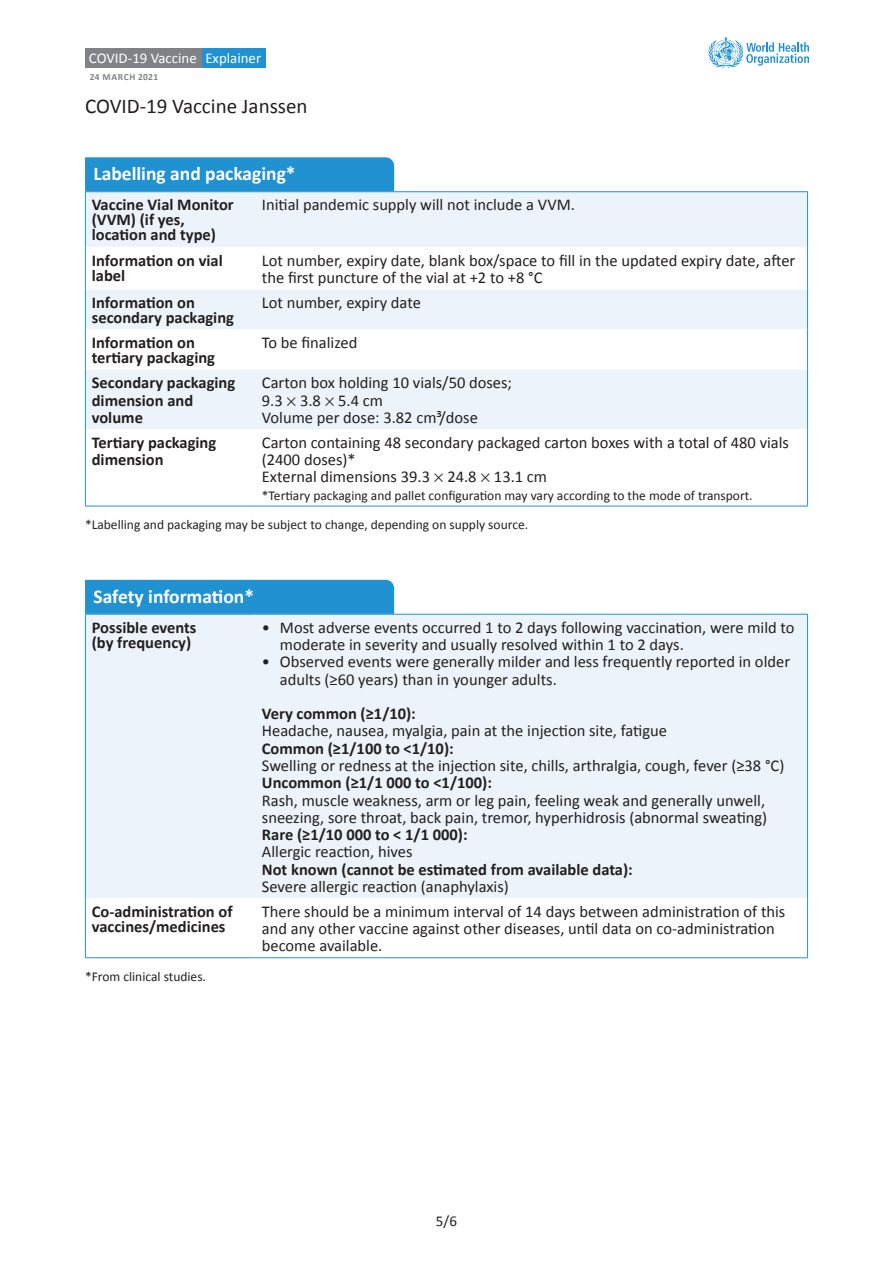
<style>
.page{position:relative;width:893px;height:1263px;background:#fff}
.page>*{position:absolute;margin:0;border:0;box-sizing:border-box;transform-origin:0 0}
.t1{font:21px "Calibri";color:#231f20}
.Table_text{font:700 19.5px "Calibri";color:#fff}
.Table_text-2{font:16.5px/17.2px "Calibri";color:#231f20}
.Table_text-3{font:700 16.5px/15px "Calibri";color:#231f20}
.Table_bullet_level_1{font:16.5px/17.2px "Calibri";color:#231f20}
.t2{font:15px "Calibri";color:#231f20}
.t3{font:14.85px "Calibri";color:#fff}
.Table_bullet_level_1-2{font:13.5px "Calibri";color:#231f20}
.Table_text-4{font:13.5px "Calibri";color:#231f20}
.t4{font:700 9.45px "Calibri";letter-spacing:.045em;color:#808285}
.s1{font-family:"Myriad Pro";font-stretch:condensed}
</style>
<div class="page">
<svg style="left:708px;top:37px;width:101px;height:31px"></svg>
<div style="left:86px;top:48px;width:121px;height:20px;background:#808285"></div>
<div style="left:202px;top:48px;width:63px;height:20px;background:#2192d1"></div>
<div style="left:85px;top:157px;width:309px;height:34px;background:#2192d1"></div>
<div style="left:86px;top:192px;width:721px;height:55px;background:#ecf3fa"></div>
<svg style="left:86px;top:289px;width:721px;height:217px"></svg>
<hr style="left:85px;top:192px;width:1px;height:55px;background:#2192d1">
<hr style="left:807px;top:192px;width:1px;height:55px;background:#2192d1">
<hr style="left:85px;top:247px;width:1px;height:42px;background:#2192d1">
<hr style="left:807px;top:247px;width:1px;height:42px;background:#2192d1">
<hr style="left:85px;top:289px;width:1px;height:40px;background:#2192d1">
<hr style="left:807px;top:289px;width:1px;height:40px;background:#2192d1">
<hr style="left:85px;top:329px;width:1px;height:40px;background:#2192d1">
<hr style="left:807px;top:329px;width:1px;height:40px;background:#2192d1">
<hr style="left:85px;top:369px;width:1px;height:60px;background:#2192d1">
<hr style="left:807px;top:369px;width:1px;height:60px;background:#2192d1">
<hr style="left:85px;top:429px;width:1px;height:77px;background:#2192d1">
<hr style="left:807px;top:429px;width:1px;height:77px;background:#2192d1">
<hr style="left:85px;top:191px;width:170px;height:1px;background:#2192d1">
<hr style="left:255px;top:191px;width:553px;height:1px;background:#2192d1">
<hr style="left:85px;top:506px;width:170px;height:1px;background:#2192d1">
<hr style="left:255px;top:506px;width:553px;height:1px;background:#2192d1">
<div style="left:85px;top:580px;width:309px;height:34px;background:#2192d1"></div>
<div style="left:86px;top:615px;width:721px;height:283px;background:#ecf3fa"></div>
<hr style="left:85px;top:614px;width:170px;height:1px;background:#2192d1">
<hr style="left:85px;top:615px;width:1px;height:283px;background:#2192d1">
<hr style="left:255px;top:614px;width:553px;height:1px;background:#2192d1">
<hr style="left:807px;top:615px;width:1px;height:283px;background:#2192d1">
<hr style="left:85px;top:898px;width:1px;height:59px;background:#2192d1">
<hr style="left:807px;top:898px;width:1px;height:59px;background:#2192d1">
<hr style="left:85px;top:957px;width:170px;height:1px;background:#2192d1">
<hr style="left:255px;top:957px;width:553px;height:1px;background:#2192d1">
<p class="t3" style="left:89px;top:48px;width:174px">COVID-19 Vaccine Explainer</p>
<p class="t1" style="left:85px;top:92px;width:224px">COVID-19 Vaccine Janssen</p>
<p class="t4" style="left:90px;top:70px;width:70px">24 MARCH 2021</p>
<p class="Table_text" style="left:94px;top:160px;width:204px">Labelling and packaging*</p>
<p class="Table_text-3" style="left:92px;top:197px;width:143px">Vaccine Vial Monitor (VVM) (if yes, location and type)</p>
<p class="Table_bullet_level_1" style="left:262px;top:196px;width:315px">Initial pandemic supply will not include a VVM.</p>
<p class="Table_text-3" style="left:92px;top:252px;width:132px">Information on vial label</p>
<p class="Table_text-2" style="left:262px;top:251px;width:535px">Lot number, expiry date, blank box/space to fill in the updated expiry date, after the first puncture of the vial at +2 to +8 °C</p>
<p class="Table_text-3" style="left:92px;top:294px;width:144px">Information on secondary packaging</p>
<p class="Table_text-2" style="left:262px;top:293px;width:161px">Lot number, expiry date</p>
<p class="Table_text-3" style="left:92px;top:335px;width:125px">Information on tertiary packaging</p>
<p class="Table_text-2" style="left:262px;top:334px;width:97px">To be finalized</p>
<p class="Table_text-3" style="left:92px;top:374px;width:145px;line-height:17.2px">Secondary packaging dimension and volume</p>
<p class="Table_text-2" style="left:262px;top:374px;width:252px">Carton box holding 10 vials/50 doses;</p>
<p class="Table_text-2" style="left:262px;top:391px;width:123px">9.3 <span class="s1">×</span> 3.8 <span class="s1">×</span> 5.4 cm</p>
<p class="Table_text-2" style="left:262px;top:408px;width:217px">Volume per dose: 3.82 cm³/dose</p>
<p class="Table_text-3" style="left:92px;top:433px;width:126px;line-height:17.2px">Tertiary packaging dimension</p>
<p class="Table_text-2" style="left:262px;top:433px;width:529px">Carton containing 48 secondary packaged carton boxes with a total of 480 vials (2400 doses)*</p>
<p class="Table_text-2" style="left:262px;top:468px;width:287px">External dimensions 39.3 <span class="s1">×</span> 24.8 <span class="s1">×</span> 13.1 cm</p>
<p class="Table_text-4" style="left:262px;top:486px;width:492px">*Tertiary packaging and pallet configuration may vary according to the mode of transport.</p>
<p class="Table_bullet_level_1-2" style="left:85px;top:515px;width:445px">*Labelling and packaging may be subject to change, depending on supply source.</p>
<p class="Table_text" style="left:94px;top:583px;width:162px">Safety information*</p>
<p class="Table_text-3" style="left:92px;top:619px;width:106px">Possible events</p>
<p class="Table_text-3" style="left:92px;top:634px;width:101px">(by frequency)</p>
<p class="Table_bullet_level_1" style="left:280px;top:618px;width:516px;text-indent:-18px">• Most adverse events occurred 1 to 2 days following vaccination, were mild to moderate in severity and usually resolved within 1 to 2 days.</p>
<p class="Table_bullet_level_1" style="left:280px;top:653px;width:512px;text-indent:-18px">• Observed events were generally milder and less frequently reported in older adults (≥60 years) than in younger adults.</p>
<p class="Table_text-3" style="left:262px;top:706px;width:155px">Very common (≥1/10):</p>
<p class="Table_text-2" style="left:262px;top:722px;width:407px">Headache, nausea, myalgia, pain at the injection site, fatigue</p>
<p class="Table_text-3" style="left:262px;top:740px;width:193px">Common (≥1/100 to ˂1/10):</p>
<p class="Table_text-2" style="left:262px;top:756px;width:524px">Swelling or redness at the injection site, chills, arthralgia, cough, fever (≥38 °C)</p>
<p class="Table_text-3" style="left:262px;top:775px;width:231px">Uncommon (≥1/1 000 to ˂1/100):</p>
<p class="Table_text-2" style="left:262px;top:791px;width:507px">Rash, muscle weakness, arm or leg pain, feeling weak and generally unwell, sneezing, sore throat, back pain, tremor, hyperhidrosis (abnormal sweating)</p>
<p class="Table_text-3" style="left:262px;top:826px;width:207px">Rare (≥1/10 000 to ˂ 1/1 000):</p>
<p class="Table_text-2" style="left:262px;top:843px;width:152px">Allergic reaction, hives</p>
<p class="Table_text-3" style="left:262px;top:861px;width:372px">Not known (cannot be estimated from available data):</p>
<p class="Table_text-2" style="left:262px;top:877px;width:248px">Severe allergic reaction (anaphylaxis)</p>
<p class="Table_text-3" style="left:92px;top:903px;width:142px">Co-administration of vaccines/medicines</p>
<p class="Table_text-2" style="left:262px;top:902px;width:525px">There should be a minimum interval of 14 days between administration of this and any other vaccine against other diseases, until data on co-administration become available.</p>
<p class="Table_bullet_level_1-2" style="left:85px;top:967px;width:123px">*From clinical studies.</p>
<p class="t2" style="left:436px;top:1211px;width:22px">5/6</p>
</div>
